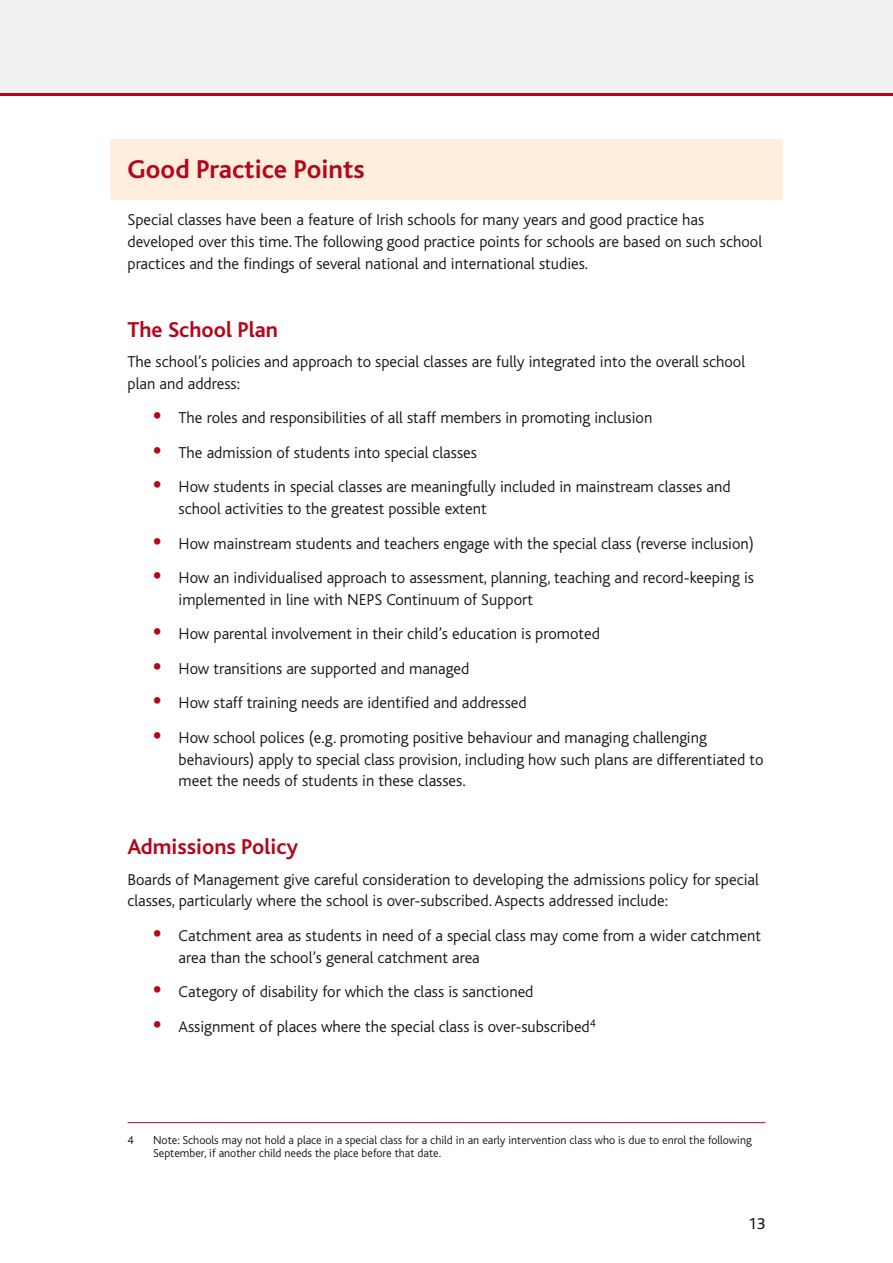
<style>
.page{position:relative;width:893px;height:1263px;background:#fff}
.page>*{position:absolute;margin:0;border:0;box-sizing:border-box;transform-origin:0 0}
.Head_1_-_NEW{font:700 27px "Bliss";color:#b3071b}
.Head_1_1{font:700 22.5px "Bliss";color:#b3071b}
.Body__6{font:300 16.5px/21.8px "Bliss";color:#1a171c}
.Body__3{font:300 16.5px/21.8px "Bliss";color:#1a171c}
.t1{font:16.5px "Bliss";color:#1a171c}
.Footnotes{font:300 12px/12.8px "Bliss";color:#1a171c}
.s1{font-weight:800;font-size:24px;color:#b3071b}
</style>
<div class="page">
<div style="left:0;top:0;width:893px;height:94px;background:#f0f1f1"></div>
<hr style="left:0;top:94px;width:893px;height:2px;background:#b3071b">
<div style="left:111px;top:140px;width:671px;height:60px;background:#feeedb"></div>
<hr style="left:128px;top:1122px;width:637px;height:1px;background:#b3071b">
<p class="Head_1_-_NEW" style="left:128px;top:155px;width:239px">Good Practice Points</p>
<p class="Body__6" style="left:128px;top:209px;width:636px">Special classes have been a feature of Irish schools for many years and good practice has developed over this time. The following good practice points for schools are based on such school practices and the findings of several national and international studies.</p>
<p class="Head_1_1" style="left:128px;top:318px;width:152px">The School Plan</p>
<p class="Body__3" style="left:128px;top:351px;width:619px">The school’s policies and approach to special classes are fully integrated into the overall school plan and address:</p>
<p class="Body__6" style="left:153px;top:407px;width:501px"><span class="s1">•</span> The roles and responsibilities of all staff members in promoting inclusion</p>
<p class="Body__6" style="left:153px;top:442px;width:325px"><span class="s1">•</span> The admission of students into special classes</p>
<p class="Body__6" style="left:179px;top:476px;width:553px;text-indent:-26px"><span class="s1">•</span> How students in special classes are meaningfully included in mainstream classes and school activities to the greatest possible extent</p>
<p class="Body__6" style="left:153px;top:533px;width:602px"><span class="s1">•</span> How mainstream students and teachers engage with the special class (reverse inclusion)</p>
<p class="Body__6" style="left:179px;top:567px;width:577px;text-indent:-26px"><span class="s1">•</span> How an individualised approach to assessment, planning, teaching and record-keeping is implemented in line with NEPS Continuum of Support</p>
<p class="Body__6" style="left:153px;top:623px;width:448px"><span class="s1">•</span> How parental involvement in their child’s education is promoted</p>
<p class="Body__6" style="left:153px;top:658px;width:318px"><span class="s1">•</span> How transitions are supported and managed</p>
<p class="Body__6" style="left:153px;top:692px;width:375px"><span class="s1">•</span> How staff training needs are identified and addressed</p>
<p class="Body__6" style="left:179px;top:727px;width:586px;text-indent:-26px"><span class="s1">•</span> How school polices (e.g. promoting positive behaviour and managing challenging behaviours) apply to special class provision, including how such plans are differentiated to meet the needs of students in these classes.</p>
<p class="Head_1_1" style="left:128px;top:835px;width:172px">Admissions Policy</p>
<p class="Body__3" style="left:128px;top:869px;width:633px">Boards of Management give careful consideration to developing the admissions policy for special classes, particularly where the school is over-subscribed. Aspects addressed include:</p>
<p class="Body__6" style="left:179px;top:925px;width:584px;text-indent:-26px"><span class="s1">•</span> Catchment area as students in need of a special class may come from a wider catchment area than the school’s general catchment area</p>
<p class="Body__6" style="left:153px;top:981px;width:382px"><span class="s1">•</span> Category of disability for which the class is sanctioned</p>
<p class="Body__6" style="left:153px;top:1016px;width:444px"><span class="s1">•</span> Assignment of places where the special class is over-subscribed<sup>4</sup></p>
<p class="Footnotes" style="left:128px;top:1134px;width:8px">4</p>
<p class="Footnotes" style="left:153px;top:1134px;width:600px">Note: Schools may not hold a place in a special class for a child in an early intervention class who is due to enrol the following<br>September, if another child needs the place before that date.</p>
<p class="t1" style="left:748px;top:1215px;width:19px">13</p>
</div>
